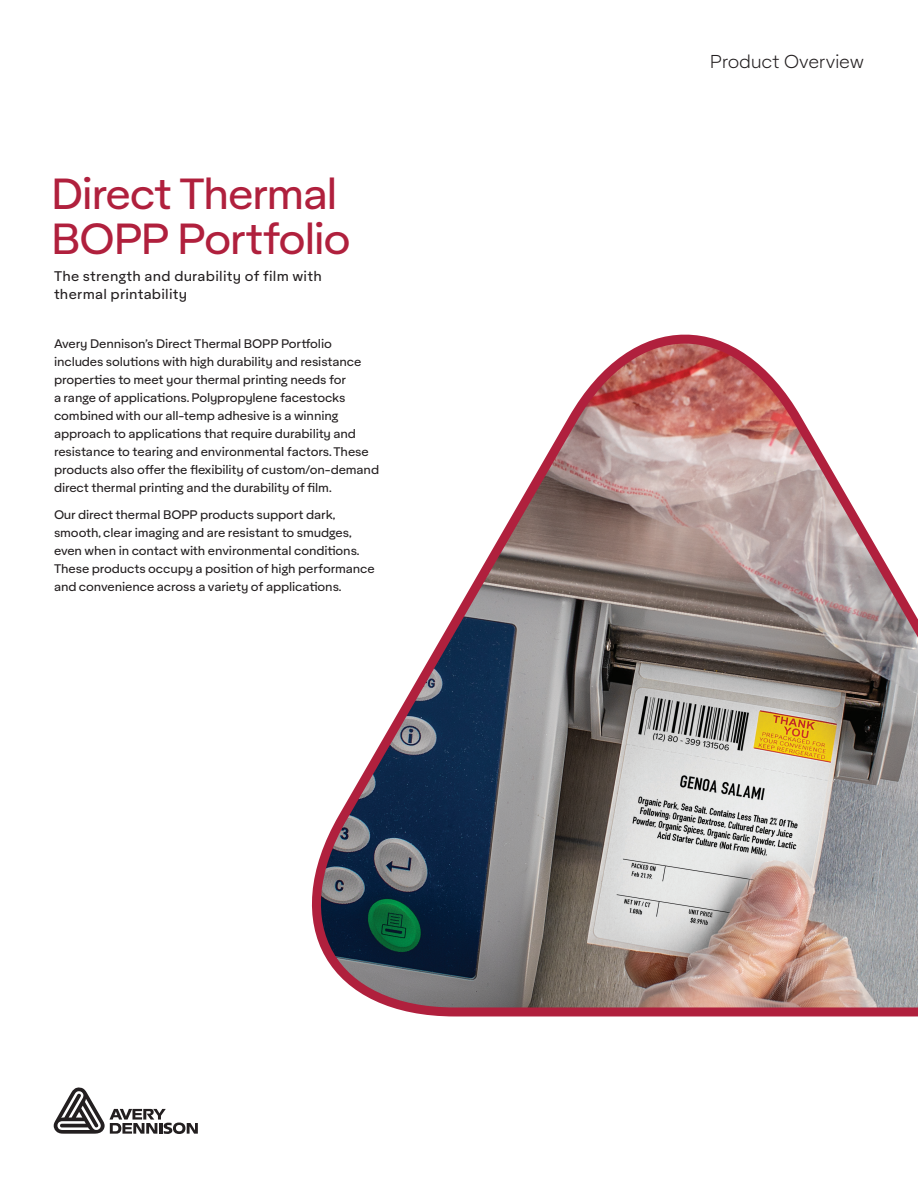
<style>
.page{position:relative;width:918px;height:1188px;background:#fff}
.page>*{position:absolute;margin:0;border:0;box-sizing:border-box;transform-origin:0 0}
.Description_-_Colour{font:42px "Aktifo A";letter-spacing:-.035em;color:#b0203d}
.Body_copy_w_space_af{font:300 18px "Aktifo A";letter-spacing:-.015em;color:#231f20}
.t1{font:13.5px/18px "Aktifo A";letter-spacing:.02em;color:#231f20}
.t2{font:12px/18px "Aktifo A";letter-spacing:-.01em;color:#231f20}
</style>
<div class="page">
<svg style="left:54px;top:1087px;width:144px;height:47px"></svg>
<img style="left:311px;top:334px;width:607px;height:683px">
<p class="Description_-_Colour" style="left:51px;top:168px;width:288px">Direct Thermal</p>
<p class="Description_-_Colour" style="left:51px;top:213px;width:301px">BOPP Portfolio</p>
<p class="t1" style="left:54px;top:267px;width:269px">The strength and durability of film with thermal printability</p>
<p class="t2" style="left:54px;top:335px;width:327px">Avery Dennison’s Direct Thermal BOPP Portfolio includes solutions with high durability and resistance properties to meet your thermal printing needs for<br>a range of applications. Polypropylene facestocks combined with our all-temp adhesive is a winning approach to applications that require durability and resistance to tearing and environmental factors. These products also offer the flexibility of custom/on-demand direct thermal printing and the durability of film.</p>
<p class="t2" style="left:54px;top:506px;width:322px">Our direct thermal BOPP products support dark, smooth, clear imaging and are resistant to smudges, even when in contact with environmental conditions.<br>These products occupy a position of high performance and convenience across a variety of applications.</p>
<p class="Body_copy_w_space_af" style="left:710px;top:50px;width:156px">Product Overview</p>
</div>
